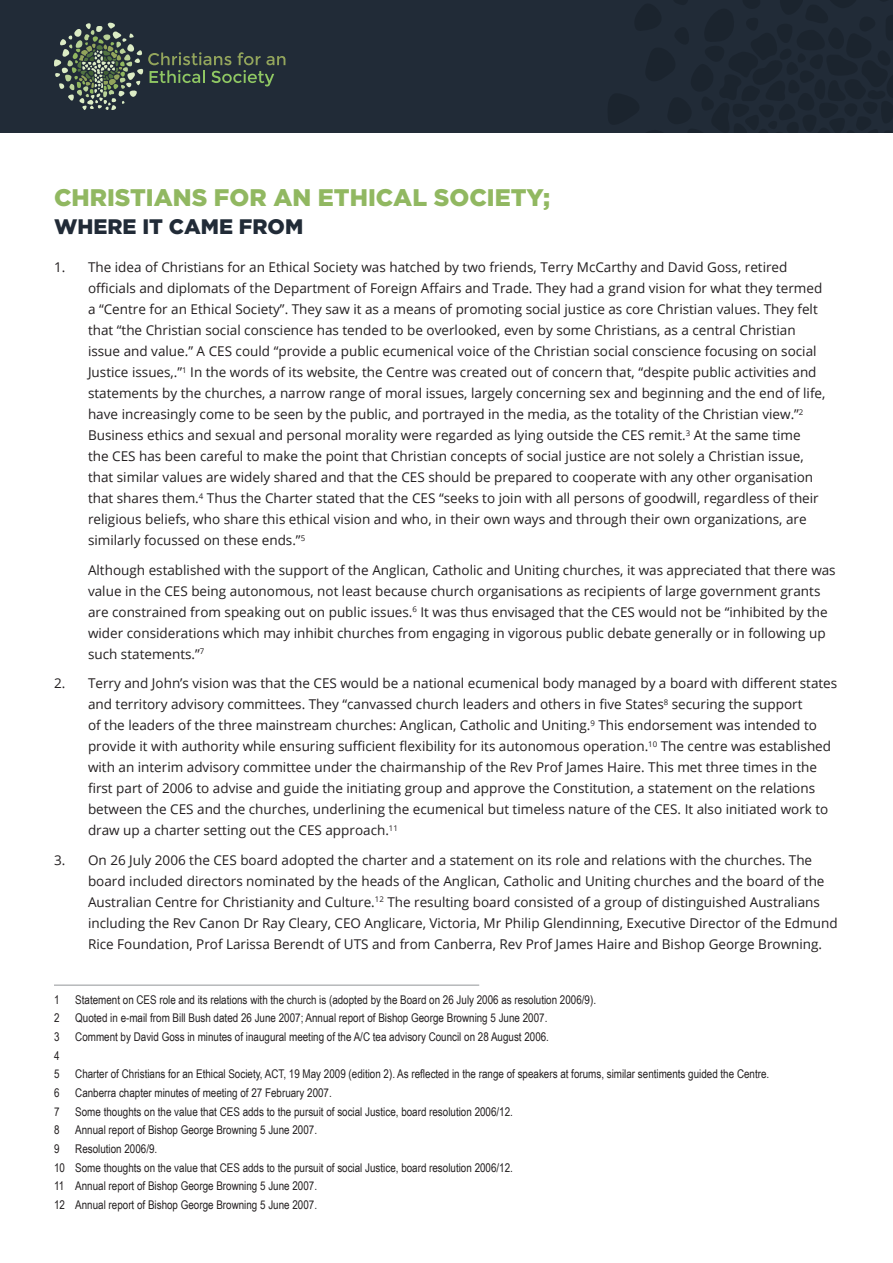
<style>
.page{position:relative;width:893px;height:1263px;background:#fff}
.page>*{position:absolute;margin:0;border:0;box-sizing:border-box;transform-origin:0 0}
.t1{font:900 24px "Gotham";color:#91b861}
.t2{font:900 21px "Gotham";color:#212b37}
.body{font:13.5px/21px "Open Sans";color:#231f20}
.footnotes{font:12px "Arial Narrow";color:#231f20}
</style>
<div class="page">
<div style="left:0;top:0;width:893px;height:133px;background:#212b37"></div>
<svg style="left:54px;top:23px;width:231px;height:87px"></svg>
<hr style="left:54px;top:985px;width:425px;height:1px;background:#939598">
<p class="t1" style="left:54px;top:181px;width:498px">CHRISTIANS FOR AN ETHICAL SOCIETY;</p>
<p class="t2" style="left:54px;top:212px;width:251px">WHERE IT CAME FROM</p>
<p class="body" style="left:88px;top:256px;width:739px;text-indent:-34px">1. The idea of Christians for an Ethical Society was hatched by two friends, Terry McCarthy and David Goss, retired officials and diplomats of the Department of Foreign Affairs and Trade. They had a grand vision for what they termed a “Centre for an Ethical Society”. They saw it as a means of promoting social justice as core Christian values. They felt that “the Christian social conscience has tended to be overlooked, even by some Christians, as a central Christian issue and value.” A CES could “provide a public ecumenical voice of the Christian social conscience focusing on social Justice issues,.”<sup>1</sup> In the words of its website, the Centre was created out of concern that, “despite public activities and statements by the churches, a narrow range of moral issues, largely concerning sex and beginning and the end of life, have increasingly come to be seen by the public, and portrayed in the media, as the totality of the Christian view.”<sup>2<br></sup>Business ethics and sexual and personal morality were regarded as lying outside the CES remit.<sup>3</sup> At the same time<br>the CES has been careful to make the point that Christian concepts of social justice are not solely a Christian issue, that similar values are widely shared and that the CES should be prepared to cooperate with any other organisation that shares them.<sup>4</sup> Thus the Charter stated that the CES “seeks to join with all persons of goodwill, regardless of their religious beliefs, who share this ethical vision and who, in their own ways and through their own organizations, are similarly focussed on these ends.”<sup>5</sup></p>
<p class="body" style="left:88px;top:559px;width:749px">Although established with the support of the Anglican, Catholic and Uniting churches, it was appreciated that there was value in the CES being autonomous, not least because church organisations as recipients of large government grants are constrained from speaking out on public issues.<sup>6</sup> It was thus envisaged that the CES would not be “inhibited by the wider considerations which may inhibit churches from engaging in vigorous public debate generally or in following up such statements.”<sup>7</sup></p>
<p class="body" style="left:88px;top:672px;width:751px;text-indent:-34px">2. Terry and John’s vision was that the CES would be a national ecumenical body managed by a board with different states and territory advisory committees. They “canvassed church leaders and others in five States<sup>8</sup> securing the support<br>of the leaders of the three mainstream churches: Anglican, Catholic and Uniting.<sup>9</sup> This endorsement was intended to provide it with authority while ensuring sufficient flexibility for its autonomous operation.<sup>10</sup> The centre was established with an interim advisory committee under the chairmanship of the Rev Prof James Haire. This met three times in the first part of 2006 to advise and guide the initiating group and approve the Constitution, a statement on the relations between the CES and the churches, underlining the ecumenical but timeless nature of the CES. It also initiated work to draw up a charter setting out the CES approach.<sup>11</sup></p>
<p class="body" style="left:88px;top:849px;width:751px;text-indent:-34px">3. On 26 July 2006 the CES board adopted the charter and a statement on its role and relations with the churches. The board included directors nominated by the heads of the Anglican, Catholic and Uniting churches and the board of the Australian Centre for Christianity and Culture.<sup>12</sup> The resulting board consisted of a group of distinguished Australians including the Rev Canon Dr Ray Cleary, CEO Anglicare, Victoria, Mr Philip Glendinning, Executive Director of the Edmund Rice Foundation, Prof Larissa Berendt of UTS and from Canberra, Rev Prof James Haire and Bishop George Browning.</p>
<p class="footnotes" style="left:54px;top:993px;width:7px">1</p>
<p class="footnotes" style="left:75px;top:993px;width:522px">Statement on CES role and its relations with the church is (adopted by the Board on 26 July 2006 as resolution 2006/9).</p>
<p class="footnotes" style="left:54px;top:1011px;width:7px">2</p>
<p class="footnotes" style="left:75px;top:1011px;width:474px">Quoted in e-mail from Bill Bush dated 26 June 2007; Annual report of Bishop George Browning 5 June 2007.</p>
<p class="footnotes" style="left:54px;top:1030px;width:7px">3</p>
<p class="footnotes" style="left:75px;top:1030px;width:475px">Comment by David Goss in minutes of inaugural meeting of the A/C tea advisory Council on 28 August 2006.</p>
<p class="footnotes" style="left:54px;top:1049px;width:7px">4</p>
<p class="footnotes" style="left:54px;top:1067px;width:7px">5</p>
<p class="footnotes" style="left:75px;top:1067px;width:695px">Charter of Christians for an Ethical Society, ACT, 19 May 2009 (edition 2). As reflected in the range of speakers at forums, similar sentiments guided the Centre.</p>
<p class="footnotes" style="left:54px;top:1086px;width:7px">6</p>
<p class="footnotes" style="left:75px;top:1086px;width:258px">Canberra chapter minutes of meeting of 27 February 2007.</p>
<p class="footnotes" style="left:54px;top:1105px;width:7px">7</p>
<p class="footnotes" style="left:75px;top:1105px;width:439px">Some thoughts on the value that CES adds to the pursuit of social Justice, board resolution 2006/12.</p>
<p class="footnotes" style="left:54px;top:1123px;width:7px">8</p>
<p class="footnotes" style="left:75px;top:1123px;width:243px">Annual report of Bishop George Browning 5 June 2007.</p>
<p class="footnotes" style="left:54px;top:1142px;width:7px">9</p>
<p class="footnotes" style="left:75px;top:1142px;width:84px">Resolution 2006/9.</p>
<p class="footnotes" style="left:54px;top:1160px;width:460px">10 Some thoughts on the value that CES adds to the pursuit of social Justice, board resolution 2006/12.</p>
<p class="footnotes" style="left:54px;top:1179px;width:265px">11 Annual report of Bishop George Browning 5 June 2007.</p>
<p class="footnotes" style="left:54px;top:1198px;width:265px">12 Annual report of Bishop George Browning 5 June 2007.</p>
</div>
